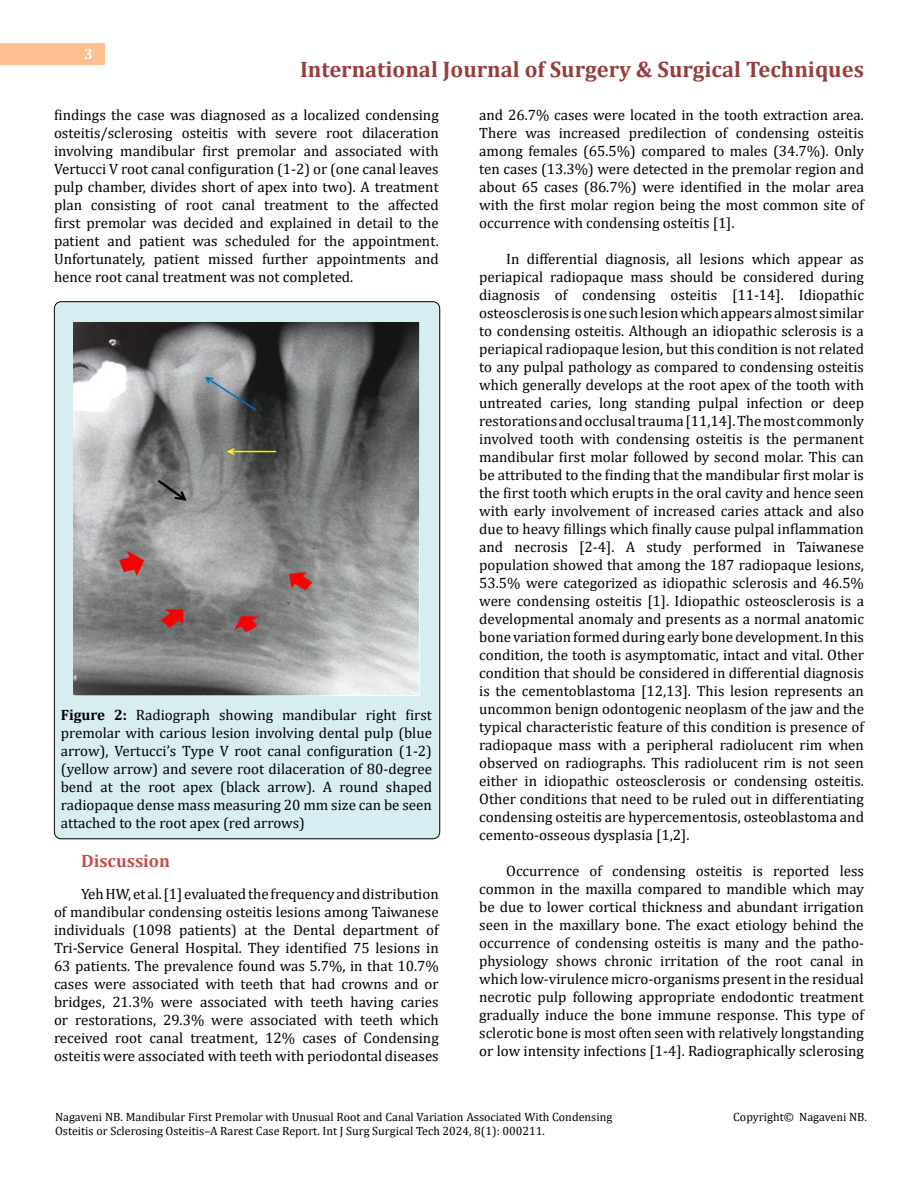
<style>
.page{position:relative;width:918px;height:1188px;background:#fff}
.page>*{position:absolute;margin:0;border:0;box-sizing:border-box;transform-origin:0 0}
.t1{font:700 22.5px "Cambria";color:#953f3c}
.t2{font:700 18px "Cambria";color:#c0504d}
.t3{font:15px/18px "Cambria";color:#000;text-align:justify}
.t4{font:700 15px "Cambria";color:#fff}
.t5{font:12px/14.4px "Cambria";color:#000}
.s1{font-weight:700}
</style>
<div class="page">
<div style="left:0;top:43px;width:105px;height:21px;background:#ffbf91"></div>
<div style="left:54px;top:302px;width:386px;height:537px;background:#d8edf2;border-radius:7px"></div>
<img style="left:73px;top:322px;width:346px;height:373px">
<p class="t4" style="left:84px;top:44px;width:10px">3</p>
<h1 class="t1" style="left:300px;top:54px;width:566px">International Journal of Surgery &amp; Surgical Techniques</h1>
<p class="t3" style="left:54px;top:105px;width:386px">findings the case was diagnosed as a localized condensing osteitis/sclerosing osteitis with severe root dilaceration involving mandibular first premolar and associated with Vertucci V root canal configuration (1-2) or (one canal leaves pulp chamber, divides short of apex into two). A treatment plan consisting of root canal treatment to the affected first premolar was decided and explained in detail to the patient and patient was scheduled for the appointment.<br>Unfortunately, patient missed further appointments and hence root canal treatment was not completed.</p>
<p class="t3" style="left:61px;top:706px;width:373px"><span class="s1">Figure 2:</span> Radiograph showing mandibular right first premolar with carious lesion involving dental pulp (blue arrow), Vertucci’s Type V root canal configuration (1-2) (yellow arrow) and severe root dilaceration of 80-degree bend at the root apex (black arrow). A round shaped radiopaque dense mass measuring 20 mm size can be seen attached to the root apex (red arrows)</p>
<p class="t2" style="left:81px;top:849px;width:91px">Discussion</p>
<p class="t3" style="left:54px;top:885px;width:386px;text-indent:27px">Yeh HW, et al. [1] evaluated the frequency and distribution of mandibular condensing osteitis lesions among Taiwanese individuals (1098 patients) at the Dental department of Tri-Service General Hospital. They identified 75 lesions in 63 patients. The prevalence found was 5.7%, in that 10.7% cases were associated with teeth that had crowns and or bridges, 21.3% were associated with teeth having caries or restorations, 29.3% were associated with teeth which received root canal treatment, 12% cases of Condensing osteitis were associated with teeth with periodontal diseases</p>
<p class="t3" style="left:479px;top:105px;width:386px">and 26.7% cases were located in the tooth extraction area.<br>There was increased predilection of condensing osteitis among females (65.5%) compared to males (34.7%). Only ten cases (13.3%) were detected in the premolar region and about 65 cases (86.7%) were identified in the molar area with the first molar region being the most common site of occurrence with condensing osteitis [1].</p>
<p class="t3" style="left:479px;top:249px;width:386px;text-indent:27px">In differential diagnosis, all lesions which appear as periapical radiopaque mass should be considered during diagnosis of condensing osteitis [11-14]. Idiopathic osteosclerosis is one such lesion which appears almost similar to condensing osteitis. Although an idiopathic sclerosis is a periapical radiopaque lesion, but this condition is not related to any pulpal pathology as compared to condensing osteitis which generally develops at the root apex of the tooth with untreated caries, long standing pulpal infection or deep restorations and occlusal trauma [11,14]. The most commonly involved tooth with condensing osteitis is the permanent mandibular first molar followed by second molar. This can be attributed to the finding that the mandibular first molar is the first tooth which erupts in the oral cavity and hence seen with early involvement of increased caries attack and also due to heavy fillings which finally cause pulpal inflammation and necrosis [2-4]. A study performed in Taiwanese population showed that among the 187 radiopaque lesions, 53.5% were categorized as idiopathic sclerosis and 46.5% were condensing osteitis [1]. Idiopathic osteosclerosis is a developmental anomaly and presents as a normal anatomic bone variation formed during early bone development. In this condition, the tooth is asymptomatic, intact and vital. Other condition that should be considered in differential diagnosis is the cementoblastoma [12,13]. This lesion represents an uncommon benign odontogenic neoplasm of the jaw and the typical characteristic feature of this condition is presence of radiopaque mass with a peripheral radiolucent rim when observed on radiographs. This radiolucent rim is not seen either in idiopathic osteosclerosis or condensing osteitis.<br>Other conditions that need to be ruled out in differentiating condensing osteitis are hypercementosis, osteoblastoma and cemento-osseous dysplasia [1,2].</p>
<p class="t3" style="left:479px;top:861px;width:386px;text-indent:27px">Occurrence of condensing osteitis is reported less common in the maxilla compared to mandible which may be due to lower cortical thickness and abundant irrigation seen in the maxillary bone. The exact etiology behind the occurrence of condensing osteitis is many and the patho&shy;physiology shows chronic irritation of the root canal in which low-virulence micro-organisms present in the residual necrotic pulp following appropriate endodontic treatment gradually induce the bone immune response. This type of sclerotic bone is most often seen with relatively longstanding or low intensity infections [1-4]. Radiographically sclerosing</p>
<p class="t5" style="left:55px;top:1109px;width:559px">Nagaveni NB. Mandibular First Premolar with Unusual Root and Canal Variation Associated With Condensing<br>Osteitis or Sclerosing Osteitis–A Rarest Case Report. Int J Surg Surgical Tech 2024, 8(1): 000211.</p>
<p class="t5" style="left:733px;top:1109px;width:135px">Copyright© Nagaveni NB.</p>
</div>
